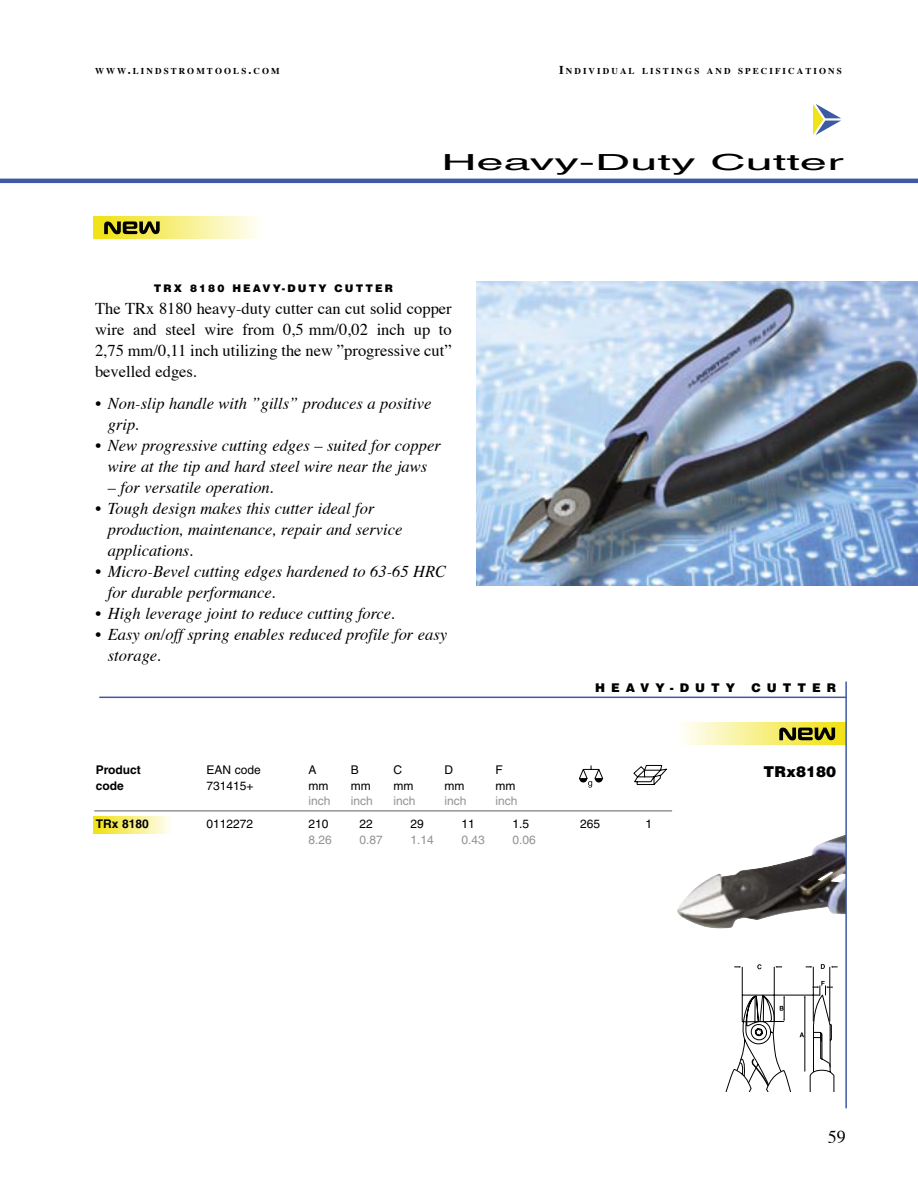
<style>
.page{position:relative;width:918px;height:1188px;background:#fff}
.page>*{position:absolute;margin:0;border:0;box-sizing:border-box;transform-origin:0 0}
.t1{font:22.2px "Helvetica";color:#000;scale:2.2 1}
.t2{font:18px "Times";color:#000}
.Punkttext_times_italic{font:italic 16.5px/21px "Times";color:#000}
.bröd_utan_indrag{font:16.5px/21px "Times";color:#000;text-align:justify}
.mellis_spec_sidor{font:900 15px "Helvetica";color:#000}
.Tablehead_9{font:12px "Helvetica";color:#000}
.Tablehead_9-2{font:12px "Helvetica";color:#939393}
.Tablehead_9-3{font:700 12px "Helvetica";color:#000}
.Kapiteldel_H{font:900 12px "Helvetica";letter-spacing:.5em;color:#000}
.mellis{font:900 10.5px "Helvetica";letter-spacing:.2em;color:#000}
.t3{font:700 9px "Times";letter-spacing:.235em;color:#000}
.s1{font-size:12px}
</style>
<div class="page">
<svg style="left:813px;top:104px;width:28px;height:31px"></svg>
<div style="left:94px;top:816px;width:78px;height:17px;background:linear-gradient(to right,#f0e10e,#fefef6)"></div>
<svg style="left:633px;top:765px;width:34px;height:20px"></svg>
<svg style="left:579px;top:766px;width:24px;height:22px"></svg>
<hr style="left:94px;top:810px;width:578px;height:2px;background:#939393">
<div style="left:94px;top:217px;width:170px;height:21px;background:linear-gradient(to right,#f0e00e,#fffefb)"></div>
<svg style="left:104px;top:221px;width:56px;height:14px"></svg>
<img style="left:677px;top:835px;width:168px;height:94px">
<hr style="left:742px;top:967px;width:1px;height:55px;background:#000">
<hr style="left:774px;top:967px;width:1px;height:54px;background:#000">
<hr style="left:813px;top:967px;width:1px;height:54px;background:#000">
<hr style="left:830px;top:967px;width:1px;height:54px;background:#000">
<svg style="left:734px;top:966px;width:7px;height:2px"></svg>
<svg style="left:775px;top:966px;width:7px;height:2px"></svg>
<svg style="left:806px;top:966px;width:6px;height:2px"></svg>
<svg style="left:831px;top:966px;width:7px;height:2px"></svg>
<svg style="left:821px;top:964px;width:4px;height:5px"></svg>
<svg style="left:757px;top:964px;width:5px;height:5px"></svg>
<svg style="left:725px;top:981px;width:110px;height:111px"></svg>
<div style="left:676px;top:723px;width:170px;height:21px;background:linear-gradient(to right,#fffffe,#f0e111)"></div>
<svg style="left:779px;top:727px;width:56px;height:14px"></svg>
<hr style="left:0;top:179px;width:918px;height:4px;background:#3c5ba3">
<img style="left:476px;top:282px;width:442px;height:304px">
<hr style="left:99px;top:697px;width:748px;height:1px;background:#3c5ba3">
<hr style="left:845px;top:682px;width:2px;height:426px;background:#3c5ba3">
<p class="t3" style="left:95px;top:65px;width:186px">WWW<span class="s1">.</span>LINDSTROMTOOLS<span class="s1">.</span>COM</p>
<p class="t3" style="left:559px;top:65px;width:284px"><span class="s1">I</span>NDIVIDUAL LISTINGS AND SPECIFICATIONS</p>
<p class="t1" style="left:441px;top:150px;width:184px">Heavy-Duty Cutter</p>
<p class="mellis" style="left:154px;top:281px;width:241px">TRX 8180 HEAVY-DUTY CUTTER</p>
<p class="bröd_utan_indrag" style="left:95px;top:299px;width:358px">The TRx 8180 heavy-duty cutter can cut solid copper wire and steel wire from 0,5 mm/0,02 inch up to 2,75 mm/0,11 inch utilizing the new ”progressive cut” bevelled edges.</p>
<p class="Punkttext_times_italic" style="left:108px;top:394px;width:325px;text-indent:-13px">• Non-slip handle with ”gills” produces a positive grip.</p>
<p class="Punkttext_times_italic" style="left:95px;top:436px;width:347px;text-align:center">• New progressive cutting edges – suited for copper wire at the tip and hard steel wire near the jaws</p>
<p class="Punkttext_times_italic" style="left:108px;top:478px;width:168px">– for versatile operation.</p>
<p class="Punkttext_times_italic" style="left:108px;top:499px;width:296px;text-indent:-13px">• Tough design makes this cutter ideal for production, maintenance, repair and service applications.</p>
<p class="Punkttext_times_italic" style="left:108px;top:562px;width:340px;text-indent:-13px">• Micro-Bevel cutting edges hardened to 63-65 HRC for durable performance.</p>
<p class="Punkttext_times_italic" style="left:95px;top:604px;width:302px">• High leverage joint to reduce cutting force.</p>
<p class="Punkttext_times_italic" style="left:108px;top:625px;width:341px;text-indent:-13px">• Easy on/off spring enables reduced profile for easy storage.</p>
<p class="Tablehead_9-3" style="left:96px;top:762px;width:47px">Product</p>
<p class="Tablehead_9" style="left:206px;top:763px;width:56px">EAN code</p>
<p class="Tablehead_9" style="left:308px;top:763px;width:10px">A</p>
<p class="Tablehead_9" style="left:351px;top:763px;width:10px">B</p>
<p class="Tablehead_9" style="left:393px;top:763px;width:10px">C</p>
<p class="Tablehead_9" style="left:444px;top:763px;width:10px">D</p>
<p class="Tablehead_9" style="left:495px;top:763px;width:9px">F</p>
<p class="Tablehead_9-3" style="left:96px;top:778px;width:30px">code</p>
<p class="Tablehead_9" style="left:206px;top:779px;width:49px">731415+</p>
<p class="Tablehead_9" style="left:308px;top:779px;width:21px">mm</p>
<p class="Tablehead_9" style="left:351px;top:779px;width:21px">mm</p>
<p class="Tablehead_9" style="left:393px;top:779px;width:21px">mm</p>
<p class="Tablehead_9" style="left:444px;top:779px;width:21px">mm</p>
<p class="Tablehead_9" style="left:495px;top:779px;width:21px">mm</p>
<p class="Tablehead_9-2" style="left:308px;top:794px;width:24px">inch</p>
<p class="Tablehead_9-2" style="left:351px;top:794px;width:24px">inch</p>
<p class="Tablehead_9-2" style="left:393px;top:794px;width:24px">inch</p>
<p class="Tablehead_9-2" style="left:444px;top:794px;width:24px">inch</p>
<p class="Tablehead_9-2" style="left:495px;top:794px;width:24px">inch</p>
<p class="Kapiteldel_H" style="left:595px;top:679px;width:142px">HEAVY-DUTY</p>
<p class="Kapiteldel_H" style="left:751px;top:679px;width:86px">CUTTER</p>
<p class="mellis_spec_sidor" style="left:764px;top:762px;width:74px">TRx8180</p>
<p class="Tablehead_9-3" style="left:96px;top:817px;width:55px">TRx 8180</p>
<p class="Tablehead_9" style="left:206px;top:817px;width:48px">0112272</p>
<p class="Tablehead_9" style="left:308px;top:817px;width:22px">210</p>
<p class="Tablehead_9" style="left:359px;top:817px;width:15px">22</p>
<p class="Tablehead_9" style="left:410px;top:817px;width:15px">29</p>
<p class="Tablehead_9" style="left:461px;top:817px;width:15px">11</p>
<p class="Tablehead_9" style="left:512px;top:817px;width:18px">1.5</p>
<p class="Tablehead_9" style="left:580px;top:817px;width:22px">265</p>
<p class="Tablehead_9" style="left:646px;top:817px;width:8px">1</p>
<p class="Tablehead_9-2" style="left:308px;top:833px;width:25px">8.26</p>
<p class="Tablehead_9-2" style="left:359px;top:833px;width:25px">0.87</p>
<p class="Tablehead_9-2" style="left:410px;top:833px;width:25px">1.14</p>
<p class="Tablehead_9-2" style="left:461px;top:833px;width:25px">0.43</p>
<p class="Tablehead_9-2" style="left:512px;top:833px;width:25px">0.06</p>
<p class="t2" style="left:828px;top:1126px;width:19px">59</p>
</div>
